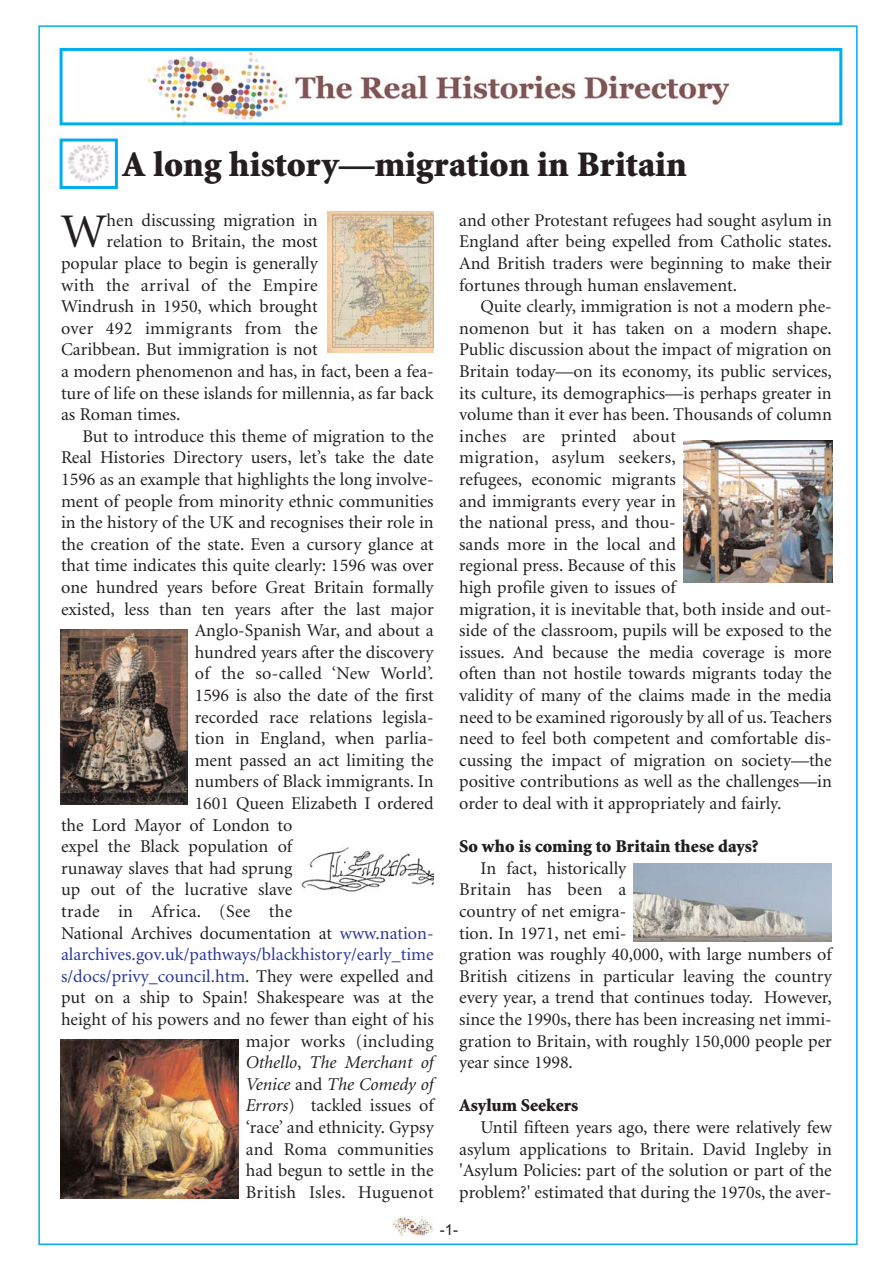
<style>
.page{position:relative;width:893px;height:1263px;background:#fff}
.page>*{position:absolute;margin:0;border:0;box-sizing:border-box;transform-origin:0 0}
.t1{font:48.3px "Minion";color:#231f20}
.t2{font:900 36px "Minion";color:#231f20}
.t3{font:18px/21.6px "Minion";color:#231f20;text-align:justify}
.t4{font:18px "Minion";letter-spacing:.02em;color:#231f20}
.t5{font:18px "Minion";color:#2a3795}
.t6{font:900 18px "Minion";color:#231f20}
.t7{font:italic 18px "Minion";color:#231f20}
.t8{font:15px "Arial";color:#231f20}
.s1{color:#2a3795}
.s2{color:#231f20}
.s3{font-style:normal}
.s4{font-style:italic}
</style>
<div class="page">
<img style="left:392px;top:1216px;width:41px;height:21px">
<img style="left:148px;top:52px;width:580px;height:69px">
<div style="left:60px;top:48px;width:782px;height:77px;border:3px solid #00aeef"></div>
<img style="left:68px;top:144px;width:41px;height:39px">
<div style="left:60px;top:139px;width:58px;height:50px;border:3px solid #00aeef"></div>
<img style="left:60px;top:629px;width:127px;height:176px">
<img style="left:327px;top:211px;width:107px;height:142px">
<img style="left:634px;top:864px;width:197px;height:77px">
<img style="left:302px;top:847px;width:132px;height:45px">
<img style="left:60px;top:1040px;width:178px;height:158px">
<img style="left:683px;top:440px;width:149px;height:142px">
<h2 class="t2" style="left:122px;top:151px;width:566px">A long history—migration in Britain</h2>
<h1 class="t1" style="left:61px;top:213px;width:47px">W</h1>
<p class="t3" style="left:107px;top:211px;width:213px">hen discussing migration in</p>
<p class="t3" style="left:107px;top:232px;width:213px">relation to Britain, the most</p>
<p class="t3" style="left:61px;top:254px;width:258px">popular place to begin is generally</p>
<p class="t4" style="left:61px;top:278px;width:258px">with the arrival of the Empire</p>
<p class="t3" style="left:61px;top:297px;width:258px">Windrush in 1950, which brought</p>
<p class="t4" style="left:61px;top:321px;width:258px">over 492 immigrants from the</p>
<p class="t3" style="left:61px;top:340px;width:258px">Caribbean. But immigration is not</p>
<p class="t3" style="left:61px;top:362px;width:374px">a modern phenomenon and has, in fact, been a fea-</p>
<p class="t3" style="left:61px;top:383px;width:374px">ture of life on these islands for millennia, as far back</p>
<p class="t3" style="left:61px;top:405px;width:121px">as Roman times.</p>
<p class="t3" style="left:82px;top:427px;width:353px">But to introduce this theme of migration to the</p>
<p class="t3" style="left:61px;top:448px;width:374px">Real Histories Directory users, let’s take the date</p>
<p class="t3" style="left:61px;top:470px;width:374px">1596 as an example that highlights the long involve-</p>
<p class="t3" style="left:61px;top:491px;width:374px">ment of people from minority ethnic communities</p>
<p class="t3" style="left:61px;top:513px;width:374px">in the history of the UK and recognises their role in</p>
<p class="t3" style="left:61px;top:535px;width:374px">the creation of the state. Even a cursory glance at</p>
<p class="t3" style="left:61px;top:556px;width:374px">that time indicates this quite clearly: 1596 was over</p>
<p class="t3" style="left:61px;top:578px;width:374px">one hundred years before Great Britain formally</p>
<p class="t3" style="left:61px;top:599px;width:374px">existed, less than ten years after the last major</p>
<p class="t3" style="left:195px;top:621px;width:240px">Anglo-Spanish War, and about a</p>
<p class="t3" style="left:195px;top:643px;width:240px">hundred years after the discovery</p>
<p class="t4" style="left:195px;top:667px;width:240px">of the so-called ‘New World’.</p>
<p class="t3" style="left:195px;top:686px;width:240px">1596 is also the date of the first</p>
<p class="t3" style="left:195px;top:707px;width:240px">recorded race relations legisla-</p>
<p class="t3" style="left:195px;top:729px;width:240px">tion in England, when parlia-</p>
<p class="t3" style="left:195px;top:751px;width:240px">ment passed an act limiting the</p>
<p class="t3" style="left:195px;top:772px;width:240px">numbers of Black immigrants. In</p>
<p class="t3" style="left:195px;top:794px;width:240px">1601 Queen Elizabeth I ordered</p>
<p class="t3" style="left:61px;top:815px;width:233px">the Lord Mayor of London to</p>
<p class="t3" style="left:61px;top:837px;width:233px">expel the Black population of</p>
<p class="t3" style="left:61px;top:859px;width:233px">runaway slaves that had sprung</p>
<p class="t3" style="left:61px;top:880px;width:233px">up out of the lucrative slave</p>
<p class="t4" style="left:61px;top:904px;width:233px">trade in Africa. (See the</p>
<p class="t3" style="left:61px;top:923px;width:374px">National Archives documentation at <span class="s1">www.nation-</span></p>
<p class="t5" style="left:61px;top:947px;width:374px">alarchives.gov.uk/pathways/blackhistory/early_time</p>
<p class="t5" style="left:61px;top:969px;width:374px">s/docs/privy_council.htm<span class="s2">. They were expelled and</span></p>
<p class="t3" style="left:61px;top:988px;width:374px">put on a ship to Spain! Shakespeare was at the</p>
<p class="t3" style="left:61px;top:1010px;width:374px">height of his powers and no fewer than eight of his</p>
<p class="t3" style="left:246px;top:1031px;width:189px">major works (including</p>
<p class="t7" style="left:246px;top:1055px;width:189px">Othello<span class="s3">,</span> The Merchant of</p>
<p class="t7" style="left:246px;top:1077px;width:189px">Venice <span class="s3">and</span> The Comedy of</p>
<p class="t3" style="left:246px;top:1096px;width:189px"><span class="s4">Errors</span>) tackled issues of</p>
<p class="t3" style="left:246px;top:1118px;width:189px">‘race’ and ethnicity. Gypsy</p>
<p class="t3" style="left:246px;top:1139px;width:189px">and Roma communities</p>
<p class="t3" style="left:246px;top:1161px;width:189px">had begun to settle in the</p>
<p class="t4" style="left:246px;top:1185px;width:189px">British Isles. Huguenot</p>
<p class="t3" style="left:459px;top:211px;width:374px">and other Protestant refugees had sought asylum in England after being expelled from Catholic states.<br>And British traders were beginning to make their fortunes through human enslavement.</p>
<p class="t3" style="left:459px;top:297px;width:374px;text-align:left;text-indent:21px">Quite clearly, immigration is not a modern phe&shy;nomenon but it has taken on a modern shape.<br>Public discussion about the impact of migration on Britain today—on its economy, its public services, its culture, its demographics—is perhaps greater in volume than it ever has been. Thousands of column inches are printed about<br>migration, asylum seekers,<br>refugees, economic migrants<br>and immigrants every year in<br>the national press, and thou-<br>sands more in the local and<br>regional press. Because of this<br>high profile given to issues of<br>migration, it is inevitable that, both inside and out&shy;side of the classroom, pupils will be exposed to the issues. And because the media coverage is more often than not hostile towards migrants today the validity of many of the claims made in the media need to be examined rigorously by all of us. Teachers need to feel both competent and comfortable dis&shy;cussing the impact of migration on society—the positive contributions as well as the challenges—in order to deal with it appropriately and fairly.</p>
<p class="t6" style="left:459px;top:839px;width:301px">So who is coming to Britain these days?</p>
<p class="t3" style="left:459px;top:859px;width:374px;text-align:left;text-indent:21px">In fact, historically<br>Britain has been a<br>country of net emigra-<br>tion. In 1971, net emi-<br>gration was roughly 40,000, with large numbers of British citizens in particular leaving the country every year, a trend that continues today. However, since the 1990s, there has been increasing net immi&shy;gration to Britain, with roughly 150,000 people per year since 1998.</p>
<p class="t6" style="left:459px;top:1099px;width:120px">Asylum Seekers</p>
<p class="t3" style="left:459px;top:1118px;width:374px;text-indent:21px">Until fifteen years ago, there were relatively few asylum applications to Britain. David Ingleby in 'Asylum Policies: part of the solution or part of the problem?' estimated that during the 1970s, the aver-</p>
<p class="t8" style="left:439px;top:1224px;width:20px">-1-</p>
</div>
